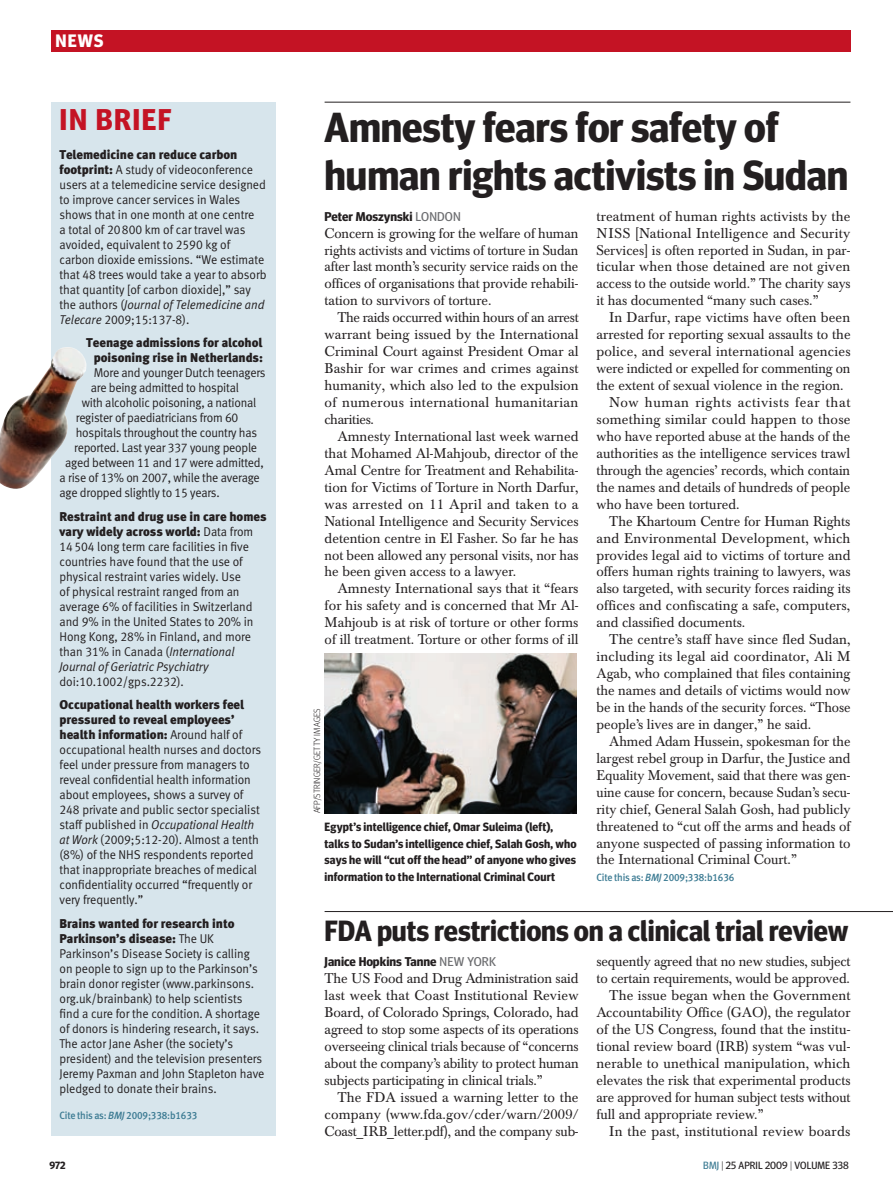
<style>
.page{position:relative;width:893px;height:1191px;background:#fff}
.page>*{position:absolute;margin:0;border:0;box-sizing:border-box;transform-origin:0 0}
.news_head_28bold{font:700 42px/48px "Meta Headline OT";color:#231f20}
.slug_large{font:700 30px "Meta Headline OT";letter-spacing:.05em;color:#c41324}
.news_head_19bold{font:700 29.25px "Meta Headline OT";color:#231f20}
.t1{font:700 18px "Meta Headline OT";color:#fff}
.news_body_3colm_ind{font:13.95px/17px "Baskerville BE";color:#231f20;text-align:justify}
.news_body_3colm{font:13.95px/17px "Baskerville BE";letter-spacing:-.005em;color:#231f20;text-align:justify}
.news_body_3colm_ind-2{font:13.95px "Baskerville BE";letter-spacing:.02em;color:#231f20}
.news_InBrief_text{font:12.75px/15px "Meta Normal LF";letter-spacing:-.005em;color:#231f20;scale:.95 1}
.news_InBrief_text-2{font:12.75px "Meta Black LF";letter-spacing:-.005em;color:#231f20}
.news_byline_author{font:700 12.75px "Meta Headline OT";color:#231f20}
.picture_caption{font:700 12px/17px "Meta Headline OT";letter-spacing:.015em;color:#231f20}
.citation{font:10.5px "Meta Medium LF";letter-spacing:-.015em;color:#3c7b93;scale:.95 1}
.t2{font:10.5px "Meta Headline OT";letter-spacing:.01em;color:#231f20}
.t3{font:700 10.5px "Meta Headline OT";color:#231f20}
.t4{font:300 9px "Meta Headline OT";letter-spacing:.015em;color:#231f20}
.s1{font-family:"Meta Black LF"}
.s2{font-style:italic}
.s3{font-weight:400;color:#6c6d70}
.s4{color:#3c7b93}
.s5{font-weight:300}
</style>
<div class="page">
<div style="left:51px;top:102px;width:224px;height:1033px;background:#d7e5ec"></div>
<div style="left:51px;top:30px;width:799px;height:21px;background:#c41324"></div>
<hr style="left:325px;top:102px;width:525px;height:1px;background:#231f20">
<hr style="left:325px;top:911px;width:568px;height:1px;background:#231f20">
<img style="left:325px;top:654px;width:252px;height:160px">
<img style="left:0;top:347px;width:86px;height:142px">
<p class="t1" style="left:55px;top:30px;width:50px">NEWS</p>
<p class="slug_large" style="left:60px;top:102px;width:113px">in brief</p>
<p class="news_InBrief_text" style="left:60px;top:147px;width:219px"><span class="s1">Telemedicine can reduce carbon footprint:</span> A study of videoconference users at a telemedicine service designed to improve cancer services in Wales shows that in one month at one centre<br>a total of 20800 km of car travel was avoided, equivalent to 2590 kg of carbon dioxide emissions. “We estimate that 48 trees would take a year to absorb that quantity [of carbon dioxide],” say the authors (<span class="s2">Journal of Telemedicine and Telecare</span> 2009;15:137-8).</p>
<p class="news_InBrief_text-2" style="left:86px;top:335px;width:178px">Teenage admissions for alcohol</p>
<p class="news_InBrief_text-2" style="left:94px;top:350px;width:171px">poisoning rise in Netherlands:</p>
<p class="news_InBrief_text" style="left:94px;top:365px;width:182px">More and younger Dutch teenagers</p>
<p class="news_InBrief_text" style="left:91px;top:380px;width:157px">are being admitted to hospital</p>
<p class="news_InBrief_text" style="left:82px;top:395px;width:185px">with alcoholic poisoning, a national</p>
<p class="news_InBrief_text" style="left:76px;top:410px;width:173px">register of paediatricians from 60</p>
<p class="news_InBrief_text" style="left:76px;top:425px;width:192px">hospitals throughout the country has</p>
<p class="news_InBrief_text" style="left:74px;top:440px;width:194px">reported. Last year 337 young people</p>
<p class="news_InBrief_text" style="left:65px;top:455px;width:211px">aged between 11 and 17 were admitted,</p>
<p class="news_InBrief_text" style="left:60px;top:470px;width:212px">a rise of 13% on 2007, while the average</p>
<p class="news_InBrief_text" style="left:60px;top:485px;width:170px">age dropped slightly to 15 years.</p>
<p class="news_InBrief_text" style="left:60px;top:509px;width:219px"><span class="s1">Restraint and drug use in care homes vary widely across world:</span> Data from 14504 long term care facilities in five countries have found that the use of physical restraint varies widely. Use<br>of physical restraint ranged from an average 6% of facilities in Switzerland and 9% in the United States to 20% in Hong Kong, 28% in Finland, and more than 31% in Canada (<span class="s2">International Journal of Geriatric Psychiatry </span>doi:10.1002/gps.2232).</p>
<p class="news_InBrief_text" style="left:60px;top:697px;width:214px"><span class="s1">Occupational health workers feel pressured to reveal employees’ health information:</span> Around half of occupational health nurses and doctors feel under pressure from managers to reveal confidential health information about employees, shows a survey of 248 private and public sector specialist staff published in <span class="s2">Occupational Health at Work</span> (2009;5:12-20). Almost a tenth (8%) of the NHS respondents reported that inappropriate breaches of medical confidentiality occurred “frequently or very frequently.”</p>
<p class="news_InBrief_text" style="left:60px;top:916px;width:217px"><span class="s1">Brains wanted for research into Parkinson’s disease:</span> The UK Parkinson’s Disease Society is calling on people to sign up to the Parkinson’s brain donor register (www.parkinsons. org.uk/brainbank) to help scientists find a cure for the condition. A shortage of donors is hindering research, it says.<br>The actor Jane Asher (the society’s president) and the television presenters Jeremy Paxman and John Stapleton have pledged to donate their brains.</p>
<p class="citation" style="left:60px;top:1108px;width:147px">Cite this as: <span class="s2">BMJ</span> 2009;338:b1633</p>
<p class="news_head_28bold" style="left:325px;top:102px;width:525px">Amnesty fears for safety of human rights activists in Sudan</p>
<p class="news_byline_author" style="left:325px;top:208px;width:138px">Peter Moszynski <span class="s3">LONDON</span></p>
<p class="news_body_3colm" style="left:325px;top:225px;width:255px">Concern is growing for the welfare of human rights activists and victims of torture in Sudan after last month’s security service raids on the offices of organisations that provide rehabili&shy;tation to survivors of torture.</p>
<p class="news_body_3colm_ind" style="left:325px;top:309px;width:256px;text-indent:13px">The raids occurred within hours of an arrest warrant being issued by the International Criminal Court against President Omar al Bashir for war crimes and crimes against humanity, which also led to the expulsion of numerous international humanitarian charities.</p>
<p class="news_body_3colm_ind" style="left:325px;top:428px;width:256px;text-indent:13px">Amnesty International last week warned that Mohamed Al-Mahjoub, director of the Amal Centre for Treatment and Rehabilita&shy;tion for Victims of Torture in North Darfur, was arrested on 11 April and taken to a National Intelligence and Security Services detention centre in El Fasher. So far he has not been allowed any personal visits, nor has he been given access to a lawyer.</p>
<p class="news_body_3colm_ind" style="left:325px;top:580px;width:255px;text-indent:13px">Amnesty International says that it “fears for his safety and is concerned that Mr Al-Mahjoub is at risk of torture or other forms of ill treatment. Torture or other forms of ill</p>
<p class="t4" style="left:311px;top:813px;width:107px;rotate:-90deg">afp/stringer/getty images</p>
<p class="picture_caption" style="left:325px;top:817px;width:254px">Egypt’s intelligence chief, Omar Suleima (left), talks to Sudan’s intelligence chief, Salah Gosh, who says he will “cut off the head” of anyone who gives information to the International Criminal Court</p>
<p class="news_body_3colm_ind" style="left:596px;top:208px;width:256px">treatment of human rights activists by the NISS [National Intelligence and Security Services] is often reported in Sudan, in par&shy;ticular when those detained are not given access to the outside world.” The charity says it has documented “many such cases.”</p>
<p class="news_body_3colm_ind" style="left:596px;top:309px;width:256px;text-indent:13px">In Darfur, rape victims have often been arrested for reporting sexual assaults to the police, and several international agencies were indicted or expelled for commenting on the extent of sexual violence in the region.</p>
<p class="news_body_3colm_ind" style="left:596px;top:394px;width:256px;text-indent:13px">Now human rights activists fear that something similar could happen to those who have reported abuse at the hands of the authorities as the intelligence services trawl through the agencies’ records, which contain the names and details of hundreds of people who have been tortured.</p>
<p class="news_body_3colm_ind" style="left:596px;top:513px;width:255px;text-indent:13px">The Khartoum Centre for Human Rights and Environmental Development, which provides legal aid to victims of torture and offers human rights training to lawyers, was also targeted, with security forces raiding its offices and confiscating a safe, computers, and classified documents.</p>
<p class="news_body_3colm_ind" style="left:596px;top:631px;width:256px;text-indent:13px">The centre’s staff have since fled Sudan, including its legal aid coordinator, Ali M Agab, who complained that files containing the names and details of victims would now be in the hands of the security forces. “Those people’s lives are in danger,” he said.</p>
<p class="news_body_3colm_ind" style="left:596px;top:733px;width:256px;text-indent:13px">Ahmed Adam Hussein, spokesman for the largest rebel group in Darfur, the Justice and Equality Movement, said that there was gen&shy;uine cause for concern, because Sudan’s secu&shy;rity chief, General Salah Gosh, had publicly threatened to “cut off the arms and heads of anyone suspected of passing information to the International Criminal Court.”</p>
<p class="citation" style="left:596px;top:871px;width:147px">Cite this as: <span class="s2">BMJ</span> 2009;338:b1636</p>
<p class="news_head_19bold" style="left:325px;top:912px;width:525px">FDA puts restrictions on a clinical trial review</p>
<p class="news_byline_author" style="left:325px;top:954px;width:173px">Janice Hopkins Tanne <span class="s3">NEW YORK</span></p>
<p class="news_body_3colm" style="left:325px;top:970px;width:256px">The US Food and Drug Administration said last week that Coast Institutional Review Board, of Colorado Springs, Colorado, had agreed to stop some aspects of its operations overseeing clinical trials because of “concerns about the company’s ability to protect human subjects participating in clinical trials.”</p>
<p class="news_body_3colm_ind" style="left:325px;top:1088px;width:256px;text-indent:13px">The FDA issued a warning letter to the company (www.fda.gov/cder/warn/2009/ Coast_IRB_letter.pdf), and the company sub-</p>
<p class="news_body_3colm_ind" style="left:596px;top:953px;width:255px">sequently agreed that no new studies, subject to certain requirements, would be approved.</p>
<p class="news_body_3colm_ind" style="left:596px;top:987px;width:256px;text-indent:13px">The issue began when the Government Accountability Office (GAO), the regulator of the US Congress, found that the institu&shy;tional review board (IRB) system “was vul&shy;nerable to unethical manipulation, which elevates the risk that experimental products are approved for human subject tests without full and appropriate review.”</p>
<p class="news_body_3colm_ind-2" style="left:609px;top:1122px;width:243px">In the past, institutional review boards</p>
<p class="t3" style="left:49px;top:1159px;width:18px">972</p>
<p class="t2" style="left:703px;top:1159px;width:147px"><span class="s4">BMJ</span> <span class="s5">|</span> 25 APRIL 2009 <span class="s5">|</span> VOLUME 338</p>
</div>
